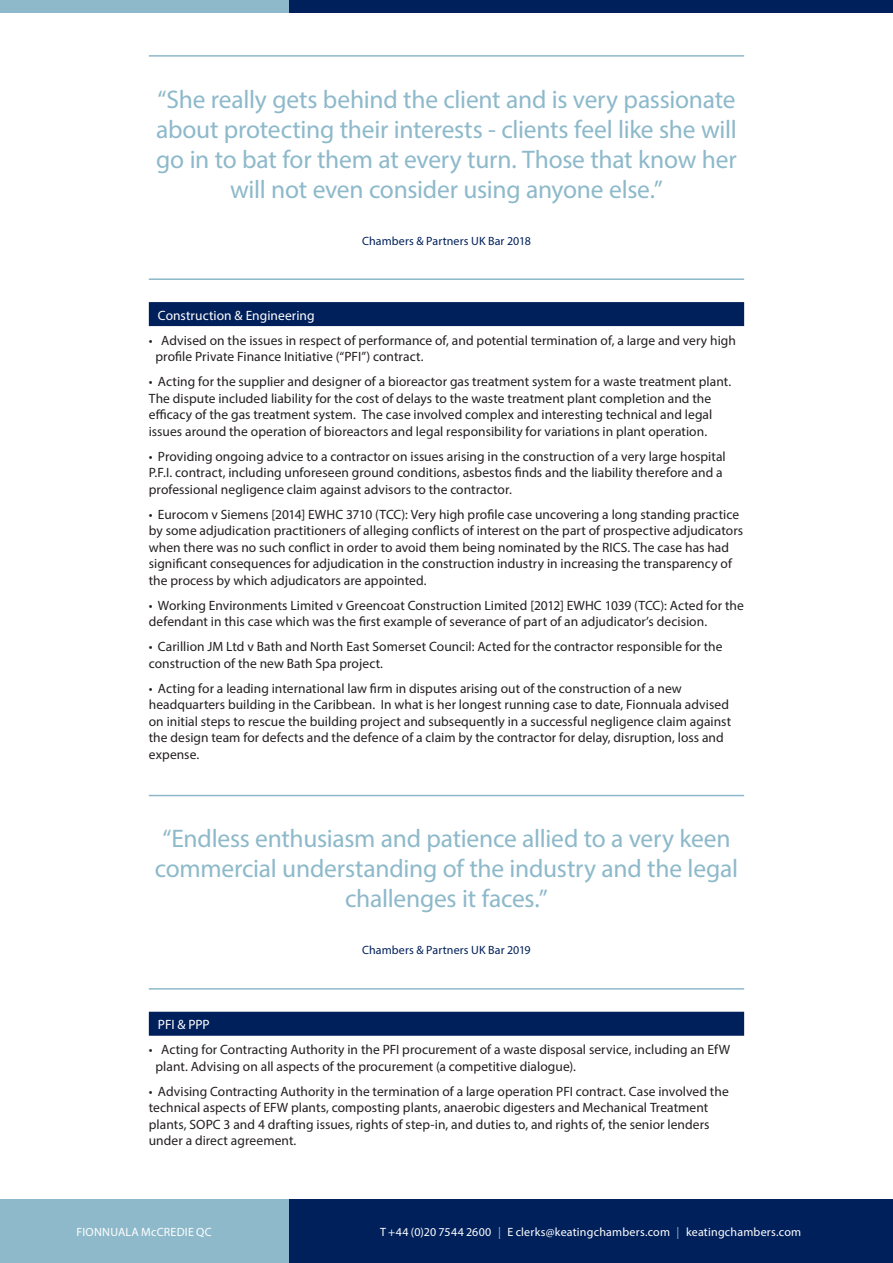
<style>
.page{position:relative;width:893px;height:1263px;background:#fff}
.page>*{position:absolute;margin:0;border:0;box-sizing:border-box;transform-origin:0 0}
.t1{font:25.5px/30px "Myriad Pro";letter-spacing:-.01em;color:#8db9ca;text-align:center}
.t2{font:13.5px/16.5px "Myriad Pro";letter-spacing:.005em;color:#231f20}
.t3{font:13.5px "Myriad Pro";letter-spacing:.005em;color:#fff}
.t4{font:12px "Myriad Pro";letter-spacing:.02em;color:#fff}
.t5{font:12px "Myriad Pro";letter-spacing:.005em;color:#00205b}
.s1{color:#8db9ca}
</style>
<div class="page">
<div style="left:288px;top:1199px;width:605px;height:64px;background:#00205b"></div>
<div style="left:0;top:1199px;width:288px;height:64px;background:#8db9ca"></div>
<div style="left:289px;top:0;width:604px;height:13px;background:#00205b"></div>
<div style="left:0;top:0;width:289px;height:13px;background:#8db9ca"></div>
<hr style="left:149px;top:55px;width:595px;height:2px;background:#8db9ca">
<hr style="left:149px;top:278px;width:595px;height:2px;background:#8db9ca">
<div style="left:149px;top:302px;width:595px;height:24px;background:#00205b"></div>
<hr style="left:149px;top:795px;width:595px;height:1px;background:#8db9ca">
<hr style="left:149px;top:988px;width:595px;height:1px;background:#8db9ca">
<div style="left:149px;top:1012px;width:595px;height:24px;background:#00205b"></div>
<p class="t1" style="left:156px;top:84px;width:582px">“She really gets behind the client and is very passionate about protecting their interests - clients feel like she will go in to bat for them at every turn. Those that know her will not even consider using anyone else.”</p>
<p class="t5" style="left:362px;top:233px;width:170px">Chambers &amp; Partners UK Bar 2018</p>
<p class="t3" style="left:158px;top:307px;width:158px">Construction &amp; Engineering</p>
<p class="t2" style="left:155px;top:332px;width:582px;text-indent:-7px">• Advised on the issues in respect of performance of, and potential termination of, a large and very high profile Private Finance Initiative (“PFI”) contract.</p>
<p class="t2" style="left:149px;top:373px;width:584px">• Acting for the supplier and designer of a bioreactor gas treatment system for a waste treatment plant.<br>The dispute included liability for the cost of delays to the waste treatment plant completion and the efficacy of the gas treatment system. The case involved complex and interesting technical and legal issues around the operation of bioreactors and legal responsibility for variations in plant operation.</p>
<p class="t2" style="left:149px;top:448px;width:578px">• Providing ongoing advice to a contractor on issues arising in the construction of a very large hospital<br>P.F.I. contract, including unforeseen ground conditions, asbestos finds and the liability therefore and a professional negligence claim against advisors to the contractor.</p>
<p class="t2" style="left:149px;top:506px;width:596px">• Eurocom v Siemens [2014] EWHC 3710 (TCC): Very high profile case uncovering a long standing practice by some adjudication practitioners of alleging conflicts of interest on the part of prospective adjudicators when there was no such conflict in order to avoid them being nominated by the RICS. The case has had significant consequences for adjudication in the construction industry in increasing the transparency of the process by which adjudicators are appointed.</p>
<p class="t2" style="left:149px;top:597px;width:597px">• Working Environments Limited v Greencoat Construction Limited [2012] EWHC 1039 (TCC): Acted for the defendant in this case which was the first example of severance of part of an adjudicator’s decision.</p>
<p class="t2" style="left:149px;top:638px;width:575px">• Carillion JM Ltd v Bath and North East Somerset Council: Acted for the contractor responsible for the construction of the new Bath Spa project.</p>
<p class="t2" style="left:149px;top:680px;width:584px">• Acting for a leading international law firm in disputes arising out of the construction of a new headquarters building in the Caribbean. In what is her longest running case to date, Fionnuala advised on initial steps to rescue the building project and subsequently in a successful negligence claim against the design team for defects and the defence of a claim by the contractor for delay, disruption, loss and expense.</p>
<p class="t1" style="left:155px;top:823px;width:585px">“Endless enthusiasm and patience allied to a very keen commercial understanding of the industry and the legal challenges it faces.”</p>
<p class="t5" style="left:362px;top:943px;width:170px">Chambers &amp; Partners UK Bar 2019</p>
<p class="t3" style="left:158px;top:1016px;width:53px">PFI &amp; PPP</p>
<p class="t2" style="left:155px;top:1041px;width:576px;text-indent:-7px">• Acting for Contracting Authority in the PFI procurement of a waste disposal service, including an EfW plant. Advising on all aspects of the procurement (a competitive dialogue).</p>
<p class="t2" style="left:149px;top:1083px;width:581px">• Advising Contracting Authority in the termination of a large operation PFI contract. Case involved the technical aspects of EFW plants, composting plants, anaerobic digesters and Mechanical Treatment plants, SOPC 3 and 4 drafting issues, rights of step-in, and duties to, and rights of, the senior lenders under a direct agreement.</p>
<p class="t4" style="left:77px;top:1224px;width:137px">FIONNUALA McCREDIE QC</p>
<p class="t4" style="left:380px;top:1224px;width:423px">T +44 (0)20 7544 2600 <span class="s1">|</span> E clerks@keatingchambers.com <span class="s1">|</span> keatingchambers.com</p>
</div>
